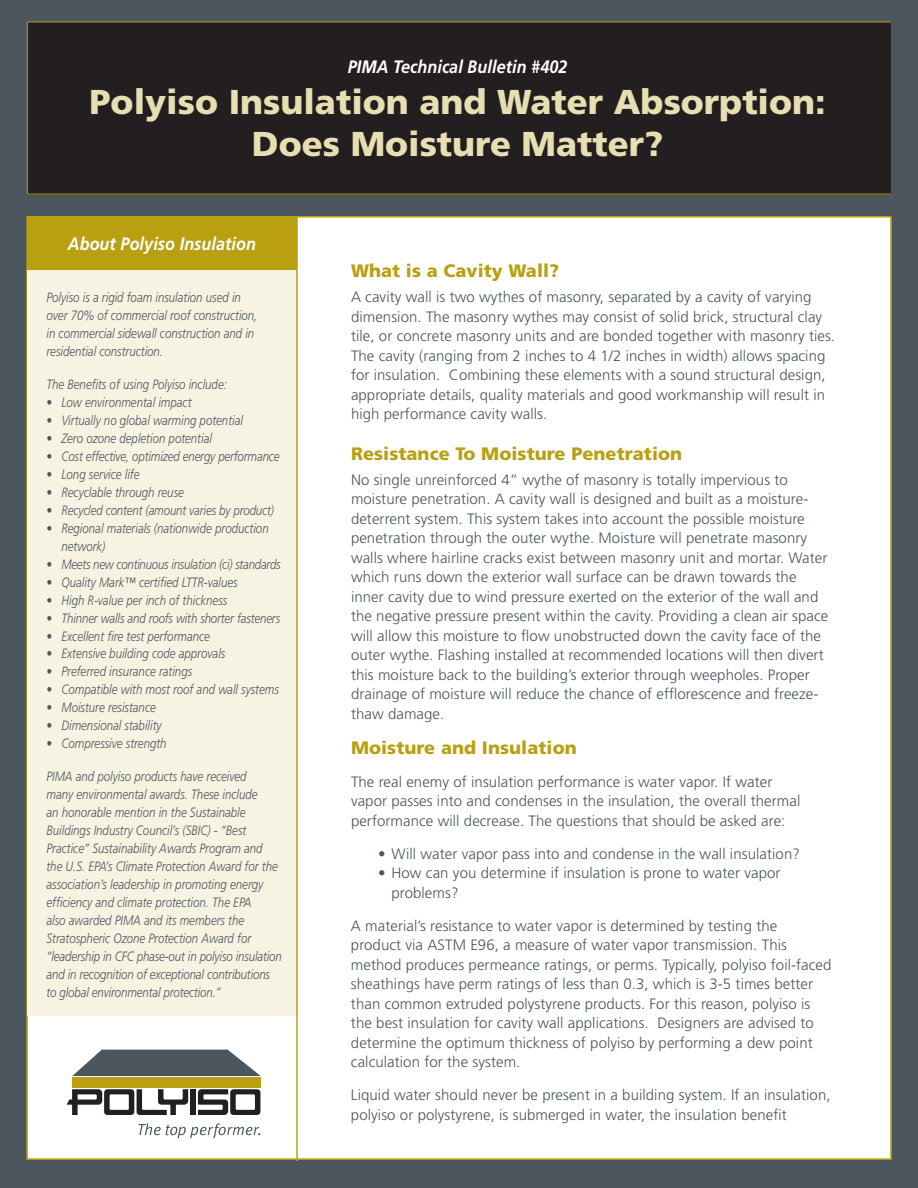
<style>
.page{position:relative;width:918px;height:1188px;background:#4b565e}
.page>*{position:absolute;margin:0;border:0;box-sizing:border-box;transform-origin:0 0}
.t1{font:900 34.5px/41.4px "Frutiger";color:#e7deb2;text-align:center}
.t2{font:900 18px "Frutiger";letter-spacing:.005em;color:#b8a011}
.t3{font:italic 700 18px "Frutiger";letter-spacing:.005em;color:#fff;scale:.9 1}
.t4{font:300 15px/19.5px "Frutiger";letter-spacing:.005em;color:#4b565e}
.t5{font:italic 300 13.5px/18px "Frutiger";color:#4b565e;scale:.85 1}
.t6{font:italic 300 13.5px "Frutiger";letter-spacing:-.02em;color:#4b565e;scale:.85 1}
</style>
<div class="page">
<div style="left:26px;top:216px;width:866px;height:944px;background:#fff;border:2px solid #b8a011"></div>
<div style="left:27px;top:216px;width:270px;height:799px;background:#f7f3e2"></div>
<div style="left:27px;top:22px;width:864px;height:172px;background:#231f20"></div>
<div style="left:27px;top:216px;width:270px;height:54px;background:#b8a011"></div>
<hr style="left:296px;top:216px;width:2px;height:945px;background:#b8a011">
<svg style="left:72px;top:1050px;width:189px;height:26px"></svg>
<div style="left:72px;top:1077px;width:189px;height:10px;background:#b8a011"></div>
<svg style="left:67px;top:1089px;width:121px;height:26px"></svg>
<div style="left:190px;top:1089px;width:6px;height:26px;background:#231f20"></div>
<svg style="left:198px;top:1089px;width:62px;height:26px"></svg>
<svg style="left:138px;top:1123px;width:122px;height:15px"></svg>
<p class="t3" style="left:348px;top:56px;width:246px">PIMA Technical Bulletin #402</p>
<h1 class="t1" style="left:90px;top:81px;width:738px">Polyiso Insulation and Water Absorption:<br>Does Moisture Matter?</h1>
<p class="t3" style="left:68px;top:233px;width:211px">About Polyiso Insulation</p>
<p class="t5" style="left:46px;top:288px;width:250px">Polyiso is a rigid foam insulation used in over 70% of commercial roof construction, in commercial sidewall construction and in residential construction.</p>
<p class="t5" style="left:46px;top:375px;width:214px">The Benefits of using Polyiso include:</p>
<p class="t5" style="left:46px;top:393px;width:172px">• Low environmental impact</p>
<p class="t5" style="left:46px;top:411px;width:233px">• Virtually no global warming potential</p>
<p class="t5" style="left:46px;top:429px;width:196px">• Zero ozone depletion potential</p>
<p class="t5" style="left:46px;top:447px;width:276px">• Cost effective, optimized energy performance</p>
<p class="t5" style="left:46px;top:465px;width:111px">• Long service life</p>
<p class="t5" style="left:46px;top:483px;width:163px">• Recyclable through reuse</p>
<p class="t5" style="left:46px;top:501px;width:269px">• Recycled content (amount varies by product)</p>
<p class="t5" style="left:61px;top:519px;width:245px;text-indent:-15px">• Regional materials (nationwide production network)</p>
<p class="t6" style="left:46px;top:556px;width:277px">• Meets new continuous insulation (ci) standards</p>
<p class="t5" style="left:46px;top:573px;width:226px">• Quality Mark™ certified LTTR-values</p>
<p class="t5" style="left:46px;top:591px;width:214px">• High R-value per inch of thickness</p>
<p class="t5" style="left:46px;top:609px;width:276px">• Thinner walls and roofs with shorter fasteners</p>
<p class="t5" style="left:46px;top:627px;width:194px">• Excellent fire test performance</p>
<p class="t5" style="left:46px;top:645px;width:212px">• Extensive building code approvals</p>
<p class="t5" style="left:46px;top:663px;width:173px">• Preferred insurance ratings</p>
<p class="t5" style="left:46px;top:681px;width:275px">• Compatible with most roof and wall systems</p>
<p class="t5" style="left:46px;top:699px;width:130px">• Moisture resistance</p>
<p class="t5" style="left:46px;top:717px;width:137px">• Dimensional stability</p>
<p class="t5" style="left:46px;top:735px;width:143px">• Compressive strength</p>
<p class="t5" style="left:46px;top:768px;width:278px">PIMA and polyiso products have received<br>many environmental awards. These include<br>an honorable mention in the Sustainable Buildings Industry Council’s (SBIC) - “Best Practice” Sustainability Awards Program and the U.S. EPA’s Climate Protection Award for the association’s leadership in promoting energy efficiency and climate protection. The EPA<br>also awarded PIMA and its members the Stratospheric Ozone Protection Award for “leadership in CFC phase-out in polyiso insulation and in recognition of exceptional contributions to global environmental protection.”</p>
<p class="t2" style="left:351px;top:260px;width:210px">What is a Cavity Wall?</p>
<p class="t4" style="left:351px;top:287px;width:486px">A cavity wall is two wythes of masonry, separated by a cavity of varying dimension. The masonry wythes may consist of solid brick, structural clay tile, or concrete masonry units and are bonded together with masonry ties.<br>The cavity (ranging from 2 inches to 4 1/2 inches in width) allows spacing for insulation. Combining these elements with a sound structural design, appropriate details, quality materials and good workmanship will result in high performance cavity walls.</p>
<p class="t2" style="left:351px;top:442px;width:333px">Resistance To Moisture Penetration</p>
<p class="t4" style="left:351px;top:470px;width:479px">No single unreinforced 4” wythe of masonry is totally impervious to moisture penetration. A cavity wall is designed and built as a moisture&shy;deterrent system. This system takes into account the possible moisture penetration through the outer wythe. Moisture will penetrate masonry walls where hairline cracks exist between masonry unit and mortar. Water which runs down the exterior wall surface can be drawn towards the inner cavity due to wind pressure exerted on the exterior of the wall and the negative pressure present within the cavity. Providing a clean air space will allow this moisture to flow unobstructed down the cavity face of the outer wythe. Flashing installed at recommended locations will then divert this moisture back to the building’s exterior through weepholes. Proper drainage of moisture will reduce the chance of efflorescence and freeze&shy;thaw damage.</p>
<p class="t2" style="left:351px;top:736px;width:227px">Moisture and Insulation</p>
<p class="t4" style="left:351px;top:772px;width:451px">The real enemy of insulation performance is water vapor. If water vapor passes into and condenses in the insulation, the overall thermal performance will decrease. The questions that should be asked are:</p>
<p class="t4" style="left:378px;top:844px;width:423px">• Will water vapor pass into and condense in the wall insulation?</p>
<p class="t4" style="left:391px;top:863px;width:391px;text-indent:-13px">• How can you determine if insulation is prone to water vapor problems?</p>
<p class="t4" style="left:351px;top:916px;width:482px">A material’s resistance to water vapor is determined by testing the<br>product via ASTM E96, a measure of water vapor transmission. This method produces permeance ratings, or perms. Typically, polyiso foil-faced sheathings have perm ratings of less than 0.3, which is 3-5 times better than common extruded polystyrene products. For this reason, polyiso is the best insulation for cavity wall applications. Designers are advised to determine the optimum thickness of polyiso by performing a dew point calculation for the system.</p>
<p class="t4" style="left:351px;top:1085px;width:481px">Liquid water should never be present in a building system. If an insulation, polyiso or polystyrene, is submerged in water, the insulation benefit</p>
</div>
